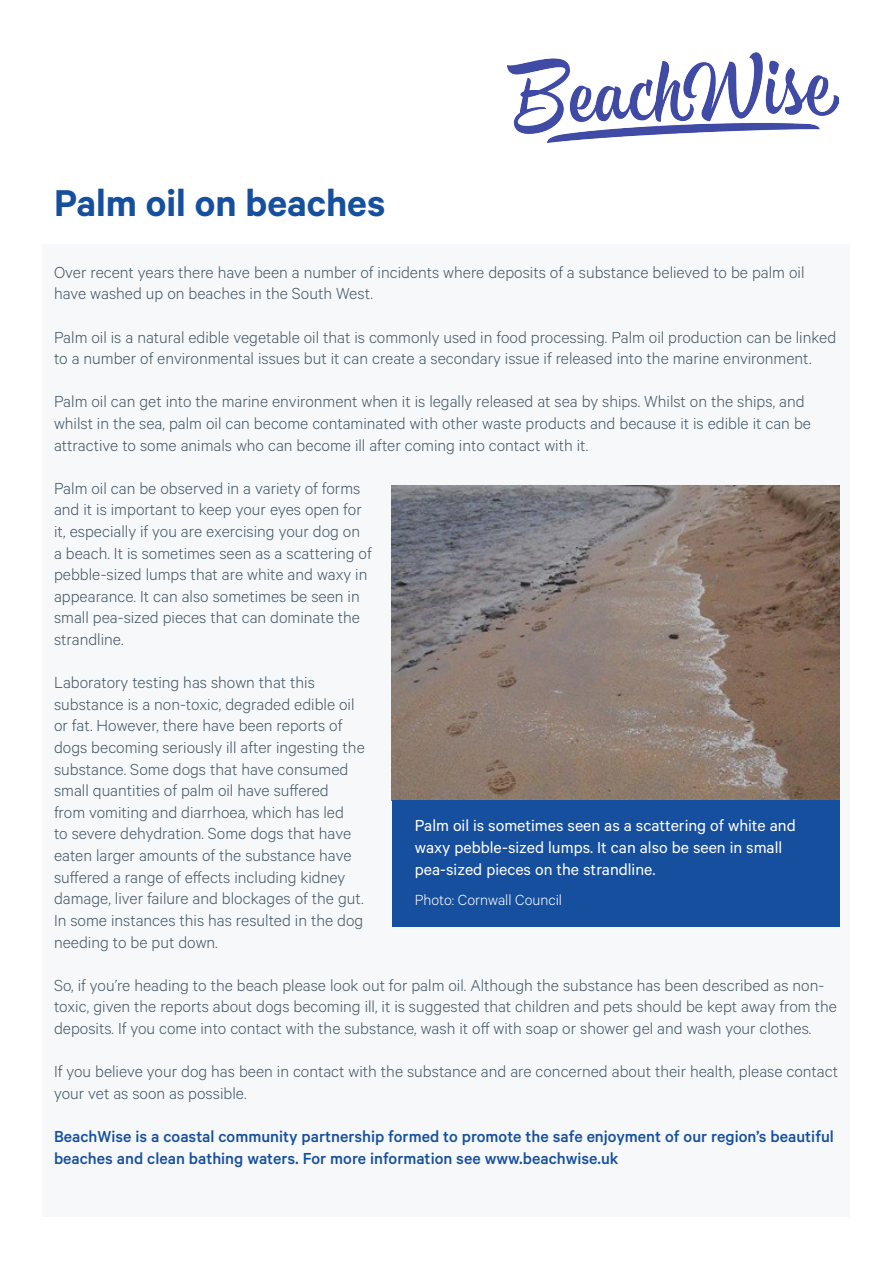
<style>
.page{position:relative;width:893px;height:1263px;background:#fff}
.page>*{position:absolute;margin:0;border:0;box-sizing:border-box;transform-origin:0 0}
.t1{font:600 42px "Calibre";color:#154f9e}
.t2{font:300 18px/21.6px "Calibre";color:#425663}
.t3{font:500 18px/21.6px "Calibre";color:#154f9e}
.t4{font:18px/21.6px "Calibre";color:#fff}
.t5{font:300 16.5px "Calibre";color:#fff}
</style>
<div class="page">
<div style="left:43px;top:244px;width:807px;height:973px;background:#f7f8fa"></div>
<img style="left:392px;top:486px;width:447px;height:315px">
<img style="left:507px;top:53px;width:331px;height:89px">
<div style="left:392px;top:801px;width:447px;height:126px;background:#154f9e"></div>
<h1 class="t1" style="left:54px;top:178px;width:333px">Palm oil on beaches</h1>
<p class="t2" style="left:54px;top:261px;width:752px">Over recent years there have been a number of incidents where deposits of a substance believed to be palm oil have washed up on beaches in the South West.</p>
<p class="t2" style="left:54px;top:325px;width:784px">Palm oil is a natural edible vegetable oil that is commonly used in food processing. Palm oil production can be linked to a number of environmental issues but it can create a secondary issue if released into the marine environment.</p>
<p class="t2" style="left:54px;top:390px;width:758px">Palm oil can get into the marine environment when it is legally released at sea by ships. Whilst on the ships, and whilst in the sea, palm oil can become contaminated with other waste products and because it is edible it can be attractive to some animals who can become ill after coming into contact with it.</p>
<p class="t2" style="left:54px;top:477px;width:319px">Palm oil can be observed in a variety of forms and it is important to keep your eyes open for it, especially if you are exercising your dog on a beach. It is sometimes seen as a scattering of pebble-sized lumps that are white and waxy in appearance. It can also sometimes be seen in small pea-sized pieces that can dominate the strandline.</p>
<p class="t2" style="left:54px;top:671px;width:312px">Laboratory testing has shown that this substance is a non-toxic, degraded edible oil or fat. However, there have been reports of dogs becoming seriously ill after ingesting the substance. Some dogs that have consumed small quantities of palm oil have suffered<br>from vomiting and diarrhoea, which has led<br>to severe dehydration. Some dogs that have eaten larger amounts of the substance have suffered a range of effects including kidney damage, liver failure and blockages of the gut.<br>In some instances this has resulted in the dog needing to be put down.</p>
<p class="t2" style="left:54px;top:973px;width:784px">So, if you’re heading to the beach please look out for palm oil. Although the substance has been described as non&shy;toxic, given the reports about dogs becoming ill, it is suggested that children and pets should be kept away from the deposits. If you come into contact with the substance, wash it off with soap or shower gel and wash your clothes.</p>
<p class="t2" style="left:54px;top:1060px;width:786px">If you believe your dog has been in contact with the substance and are concerned about their health, please contact your vet as soon as possible.</p>
<p class="t3" style="left:54px;top:1125px;width:781px">BeachWise is a coastal community partnership formed to promote the safe enjoyment of our region’s beautiful beaches and clean bathing waters. For more information see www.beachwise.uk</p>
<p class="t4" style="left:415px;top:814px;width:382px">Palm oil is sometimes seen as a scattering of white and waxy pebble-sized lumps. It can also be seen in small pea-sized pieces on the strandline.</p>
<p class="t5" style="left:415px;top:890px;width:149px">Photo: Cornwall Council</p>
</div>
